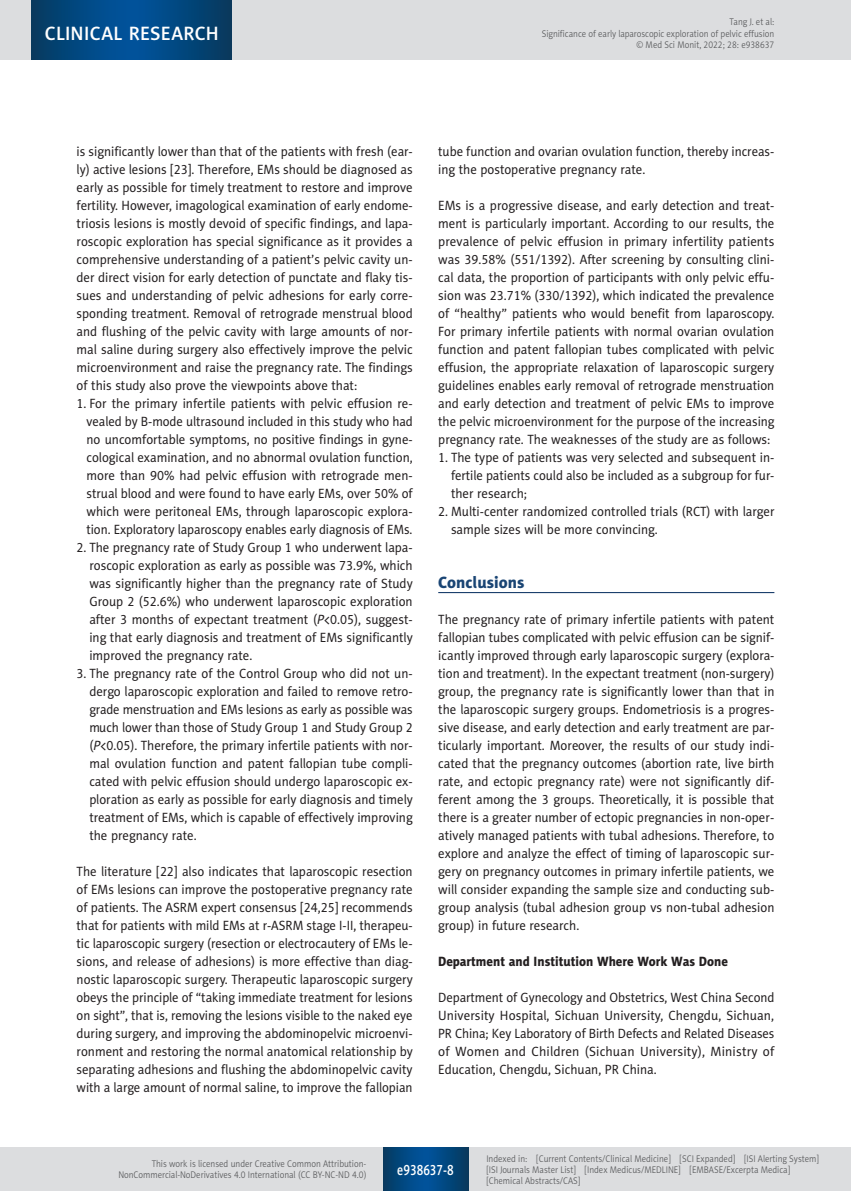
<style>
.page{position:relative;width:851px;height:1191px;background:#fff}
.page>*{position:absolute;margin:0;border:0;box-sizing:border-box;transform-origin:0 0}
.t1{font:19.5px "Naomi Sans EFN Medium";letter-spacing:.015em;color:#fff}
.MSM_Headline_1{font:16.5px "Naomi Sans EFN Heavy";color:#1a4574}
.t2{font:15px "Naomi Sans EFN Medium";color:#fff;scale:.8 1}
.MSM_Body{font:13.5px/18px "Naomi Sans EFN";color:#231f20;text-align:justify;scale:.95 1}
.MSM_Body_no_before{font:13.5px/18px "Naomi Sans EFN";color:#231f20;text-align:justify;scale:.95 1}
.MSM_Body-2{font:13.5px/18px "Naomi Sans EFN";color:#231f20;scale:.94 1}
.MSM_Headline_2{font:13.5px "Naomi Sans EFN Heavy";color:#231f20;scale:.95 1}
.t3{font:9.75px/11.2px "Naomi Sans EFN Light";color:#57585a;text-align:right;scale:.9 1}
.s1{font-style:italic}
</style>
<div class="page">
<hr style="left:438px;top:592px;width:336px;height:1px;background:#00295c">
<div style="left:0;top:1148px;width:850px;height:43px;background:#dcdddf"></div>
<svg style="left:383px;top:1147px;width:85px;height:43px;background:#02477e"></svg>
<div style="left:0;top:0;width:850px;height:60px;background:#dcdddf"></div>
<hr style="left:850px;top:0;width:1px;height:60px;background:#dcdddf">
<svg style="left:32px;top:0;width:200px;height:60px;background:#02477e"></svg>
<h1 class="t1" style="left:45px;top:22px;width:175px">CLINICAL RESEARCH</h1>
<p class="t3" style="left:541px;top:16px;width:260px">Tang J. et al:<br>Significance of early laparoscopic exploration of pelvic effusion © Med Sci Monit, 2022; 28: e938637</p>
<p class="MSM_Body" style="left:77px;top:142px;width:355px">is significantly lower than that of the patients with fresh (ear&shy;ly) active lesions [23]. Therefore, EMs should be diagnosed as early as possible for timely treatment to restore and improve fertility. However, imagological examination of early endome&shy;triosis lesions is mostly devoid of specific findings, and lapa&shy;roscopic exploration has special significance as it provides a comprehensive understanding of a patient’s pelvic cavity un&shy;der direct vision for early detection of punctate and flaky tis&shy;sues and understanding of pelvic adhesions for early corre&shy;sponding treatment. Removal of retrograde menstrual blood and flushing of the pelvic cavity with large amounts of nor&shy;mal saline during surgery also effectively improve the pelvic microenvironment and raise the pregnancy rate. The findings of this study also prove the viewpoints above that:</p>
<p class="MSM_Body_no_before" style="left:86px;top:394px;width:345px;text-indent:-10px">1. For the primary infertile patients with pelvic effusion re&shy;vealed by B-mode ultrasound included in this study who had no uncomfortable symptoms, no positive findings in gyne&shy;cological examination, and no abnormal ovulation function, more than 90% had pelvic effusion with retrograde men&shy;strual blood and were found to have early EMs, over 50% of which were peritoneal EMs, through laparoscopic explora&shy;tion. Exploratory laparoscopy enables early diagnosis of EMs.</p>
<p class="MSM_Body_no_before" style="left:89px;top:538px;width:342px;text-indent:-13px">2. The pregnancy rate of Study Group 1 who underwent lapa&shy;roscopic exploration as early as possible was 73.9%, which was significantly higher than the pregnancy rate of Study Group 2 (52.6%) who underwent laparoscopic exploration after 3 months of expectant treatment (<span class="s1">P</span>&lt;0.05), suggest&shy;ing that early diagnosis and treatment of EMs significantly improved the pregnancy rate.</p>
<p class="MSM_Body_no_before" style="left:89px;top:664px;width:342px;text-indent:-13px">3. The pregnancy rate of the Control Group who did not un&shy;dergo laparoscopic exploration and failed to remove retro&shy;grade menstruation and EMs lesions as early as possible was much lower than those of Study Group 1 and Study Group 2 (<span class="s1">P</span>&lt;0.05). Therefore, the primary infertile patients with nor&shy;mal ovulation function and patent fallopian tube compli&shy;cated with pelvic effusion should undergo laparoscopic ex&shy;ploration as early as possible for early diagnosis and timely treatment of EMs, which is capable of effectively improving the pregnancy rate.</p>
<p class="MSM_Body" style="left:77px;top:862px;width:355px">The literature [22] also indicates that laparoscopic resection of EMs lesions can improve the postoperative pregnancy rate of patients. The ASRM expert consensus [24,25] recommends that for patients with mild EMs at r-ASRM stage I-II, therapeu&shy;tic laparoscopic surgery (resection or electrocautery of EMs le&shy;sions, and release of adhesions) is more effective than diag&shy;nostic laparoscopic surgery. Therapeutic laparoscopic surgery obeys the principle of “taking immediate treatment for lesions on sight”, that is, removing the lesions visible to the naked eye during surgery, and improving the abdominopelvic microenvi&shy;ronment and restoring the normal anatomical relationship by separating adhesions and flushing the abdominopelvic cavity with a large amount of normal saline, to improve the fallopian</p>
<p class="MSM_Body-2" style="left:438px;top:142px;width:359px">tube function and ovarian ovulation function, thereby increas&shy;ing the postoperative pregnancy rate.</p>
<p class="MSM_Body" style="left:438px;top:196px;width:355px">EMs is a progressive disease, and early detection and treat&shy;ment is particularly important. According to our results, the prevalence of pelvic effusion in primary infertility patients was 39.58% (551/1392). After screening by consulting clini&shy;cal data, the proportion of participants with only pelvic effu&shy;sion was 23.71% (330/1392), which indicated the prevalence of “healthy” patients who would benefit from laparoscopy.<br>For primary infertile patients with normal ovarian ovulation function and patent fallopian tubes complicated with pelvic effusion, the appropriate relaxation of laparoscopic surgery guidelines enables early removal of retrograde menstruation and early detection and treatment of pelvic EMs to improve the pelvic microenvironment for the purpose of the increasing pregnancy rate. The weaknesses of the study are as follows:</p>
<p class="MSM_Body_no_before" style="left:451px;top:448px;width:342px;text-indent:-13px">1. The type of patients was very selected and subsequent in&shy;fertile patients could also be included as a subgroup for fur&shy;ther research;</p>
<p class="MSM_Body_no_before" style="left:451px;top:502px;width:342px;text-indent:-13px">2. Multi-center randomized controlled trials (RCT) with larger sample sizes will be more convincing.</p>
<p class="MSM_Headline_1" style="left:438px;top:572px;width:88px">Conclusions</p>
<p class="MSM_Body" style="left:438px;top:610px;width:355px">The pregnancy rate of primary infertile patients with patent fallopian tubes complicated with pelvic effusion can be signif&shy;icantly improved through early laparoscopic surgery (explora&shy;tion and treatment). In the expectant treatment (non-surgery) group, the pregnancy rate is significantly lower than that in the laparoscopic surgery groups. Endometriosis is a progres&shy;sive disease, and early detection and early treatment are par&shy;ticularly important. Moreover, the results of our study indi&shy;cated that the pregnancy outcomes (abortion rate, live birth rate, and ectopic pregnancy rate) were not significantly dif&shy;ferent among the 3 groups. Theoretically, it is possible that there is a greater number of ectopic pregnancies in non-oper&shy;atively managed patients with tubal adhesions. Therefore, to explore and analyze the effect of timing of laparoscopic sur&shy;gery on pregnancy outcomes in primary infertile patients, we will consider expanding the sample size and conducting sub&shy;group analysis (tubal adhesion group vs non-tubal adhesion group) in future research.</p>
<p class="MSM_Headline_2" style="left:438px;top:953px;width:306px">Department and Institution Where Work Was Done</p>
<p class="MSM_Body-2" style="left:438px;top:988px;width:359px;text-align:justify">Department of Gynecology and Obstetrics, West China Second University Hospital, Sichuan University, Chengdu, Sichuan, PR China; Key Laboratory of Birth Defects and Related Diseases of Women and Children (Sichuan University), Ministry of Education, Chengdu, Sichuan, PR China.</p>
<p class="t3" style="left:118px;top:1158px;width:277px">This work is licensed under Creative Common Attribution-<br>NonCommercial-NoDerivatives 4.0 International (CC BY-NC-ND 4.0)</p>
<p class="t2" style="left:397px;top:1160px;width:72px">e938637-8</p>
<p class="t3" style="left:486px;top:1152px;width:371px;text-align:left">Indexed in: [Current Contents/Clinical Medicine] [SCI Expanded] [ISI Alerting System] [ISI Journals Master List] [Index Medicus/MEDLINE] [EMBASE/Excerpta Medica] [Chemical Abstracts/CAS]</p>
</div>
